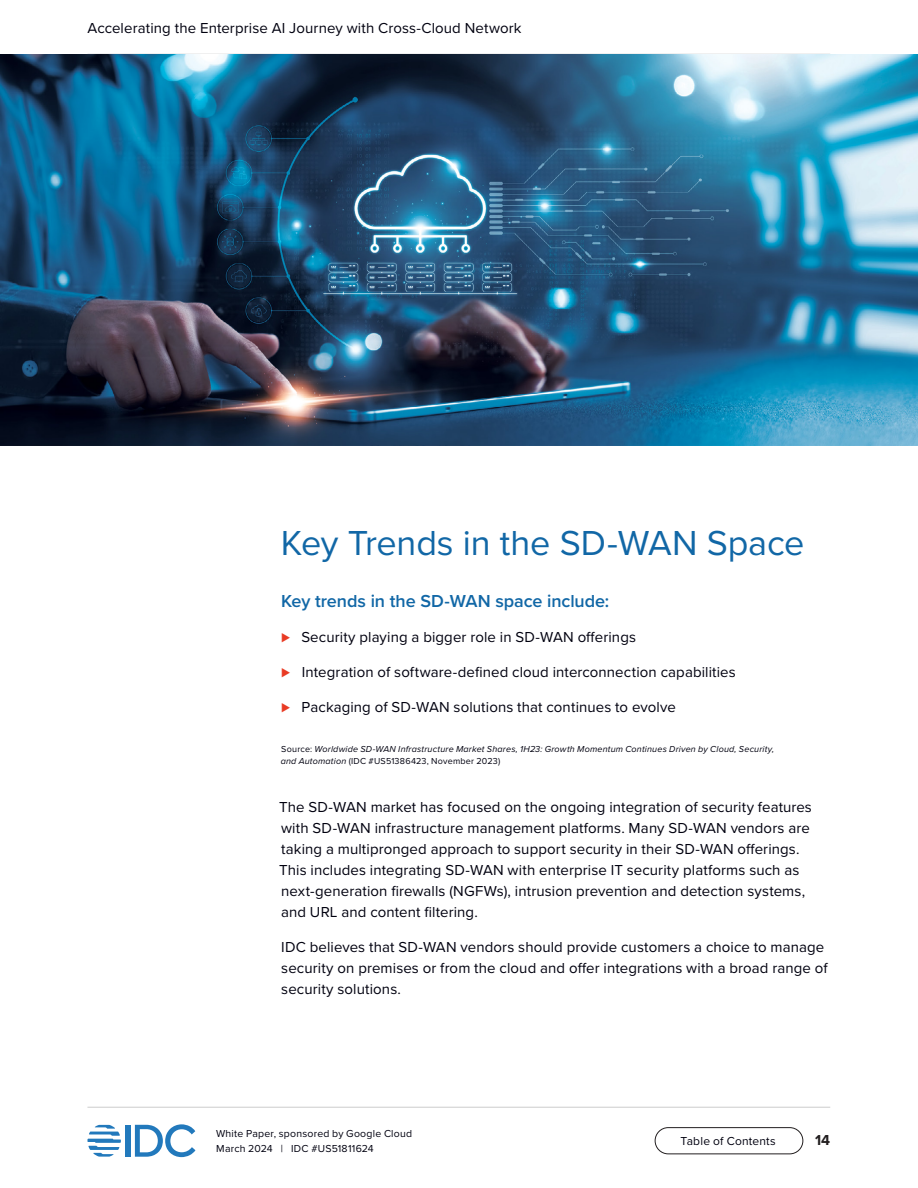
<style>
.page{position:relative;width:918px;height:1188px;background:#fff}
.page>*{position:absolute;margin:0;border:0;box-sizing:border-box;transform-origin:0 0}
.t1{font:36px "Proxima Nova";letter-spacing:-.005em;color:#1167a6}
.Bold_Intro_Text{font:600 18px "Proxima Nova";letter-spacing:-.005em;color:#1167a6}
._0_25{font:15px/21px "Proxima Nova";letter-spacing:.01em;color:#01010f}
.List_Bullets_Emphasized{font:15px "Proxima Nova";letter-spacing:.005em;color:#01010f}
.Body_Text{font:15px/21px "Proxima Nova";letter-spacing:.01em;color:#01010f}
.t2{font:700 15px "Proxima Nova";color:#231f20}
.t3{font:12px "Proxima Nova";letter-spacing:.015em;color:#01010f}
.t4{font:10.5px/15px "Proxima Nova";letter-spacing:.02em;color:#01010f}
.Table_Notes_and_Sources{font:italic 9px/12px "Proxima Nova";letter-spacing:.02em;color:#01010f}
.s1{font-weight:700;color:#e93b24}
.s2{font-style:normal}
</style>
<div class="page">
<div style="left:126px;top:1125px;width:5px;height:32px;background:#2279bc"></div>
<svg style="left:135px;top:1124px;width:60px;height:33px"></svg>
<svg style="left:87px;top:1125px;width:34px;height:32px"></svg>
<hr style="left:87px;top:1107px;width:743px;height:1px;background:#ccc">
<div style="left:655px;top:1127px;width:148px;height:27px;border:1px solid #231f20;border-radius:13px"></div>
<img style="left:0;top:54px;width:918px;height:392px">
<p class="_0_25" style="left:87px;top:17px;width:436px">Accelerating the Enterprise AI Journey with Cross-Cloud Network</p>
<h3 class="t1" style="left:281px;top:516px;width:525px">Key Trends in the SD-WAN Space</h3>
<p class="Bold_Intro_Text" style="left:281px;top:588px;width:330px">Key trends in the SD-WAN space include:</p>
<h4 class="List_Bullets_Emphasized" style="left:281px;top:626px;width:356px"><span class="s1">⊲</span> Security playing a bigger role in SD-WAN offerings</h4>
<h4 class="List_Bullets_Emphasized" style="left:281px;top:661px;width:456px"><span class="s1">⊲</span> Integration of software-defined cloud interconnection capabilities</h4>
<h4 class="List_Bullets_Emphasized" style="left:281px;top:696px;width:396px"><span class="s1">⊲</span> Packaging of SD-WAN solutions that continues to evolve</h4>
<p class="Table_Notes_and_Sources" style="left:281px;top:743px;width:495px"><span class="s2">Source:</span> Worldwide SD-WAN Infrastructure Market Shares, 1H23: Growth Momentum Continues Driven by Cloud, Security, and Automation <span class="s2">(IDC #US51386423, November 2023)</span></p>
<p class="_0_25" style="left:279px;top:796px;width:534px">The SD-WAN market has focused on the ongoing integration of security features with SD-WAN infrastructure management platforms. Many SD-WAN vendors are taking a multipronged approach to support security in their SD-WAN offerings.<br>This includes integrating SD-WAN with enterprise IT security platforms such as next-generation firewalls (NGFWs), intrusion prevention and detection systems, and URL and content filtering.</p>
<p class="Body_Text" style="left:281px;top:936px;width:548px">IDC believes that SD-WAN vendors should provide customers a choice to manage security on premises or from the cloud and offer integrations with a broad range of security solutions.</p>
<p class="t4" style="left:216px;top:1126px;width:198px">White Paper, sponsored by Google Cloud<br>March 2024 | IDC #US51811624</p>
<p class="t3" style="left:681px;top:1132px;width:97px">Table of Contents</p>
<p class="t2" style="left:815px;top:1129px;width:17px">14</p>
</div>
